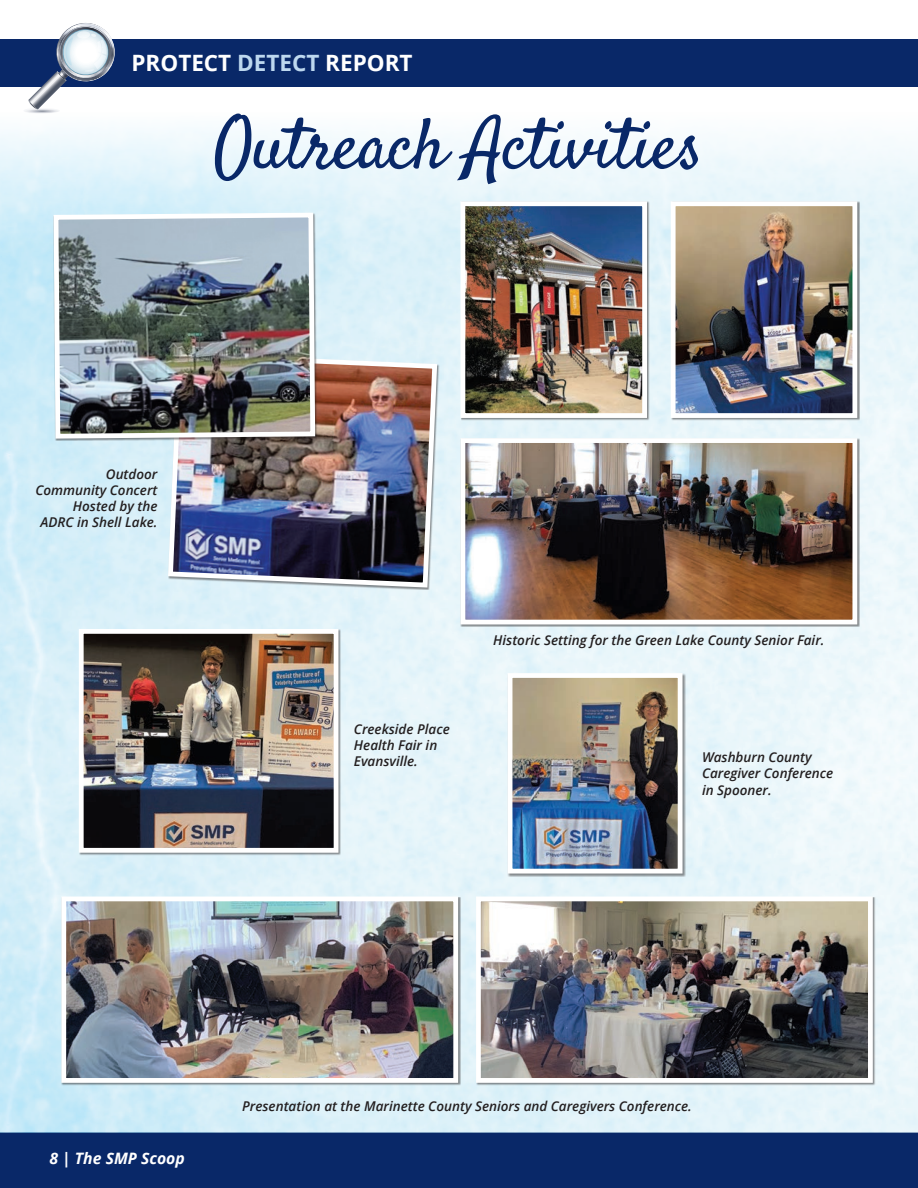
<style>
.page{position:relative;width:918px;height:1188px;background:#fff}
.page>*{position:absolute;margin:0;border:0;box-sizing:border-box;transform-origin:0 0}
.t1{font:72px "Satisfy";letter-spacing:-.02em;color:#092868}
.t2{font:700 22.5px "Open Sans";color:#fff}
.t3{font:italic 700 15.75px "Open Sans";color:#fff}
.t4{font:italic 600 13.5px/16.2px "Open Sans";color:#231f20}
.s1{color:#bdd8ef}
</style>
<div class="page">
<div style="left:0;top:39px;width:918px;height:47px;background:#092868"></div>
<div style="left:0;top:1132px;width:918px;height:56px;background:#092868"></div>
<img style="left:0;top:86px;width:918px;height:1047px">
<svg style="left:23px;top:23px;width:95px;height:91px"></svg>
<div style="left:461px;top:201px;width:189px;height:220px;background:#231f20;opacity:.5"></div>
<img style="left:467px;top:207px;width:174px;height:205px">
<div style="left:461px;top:201px;width:186px;height:217px;border:5px solid #fff"></div>
<div style="left:461px;top:438px;width:399px;height:189px;background:#231f20;opacity:.5"></div>
<img style="left:467px;top:444px;width:384px;height:174px">
<div style="left:461px;top:438px;width:396px;height:186px;border:5px solid #fff"></div>
<div style="left:671px;top:201px;width:189px;height:220px;background:#231f20;opacity:.5"></div>
<img style="left:677px;top:207px;width:174px;height:205px">
<div style="left:671px;top:201px;width:186px;height:217px;border:5px solid #fff"></div>
<div style="left:61px;top:897px;width:400px;height:189px;background:#231f20;opacity:.5"></div>
<img style="left:67px;top:903px;width:385px;height:174px">
<div style="left:61px;top:897px;width:397px;height:186px;border:5px solid #fff"></div>
<div style="left:476px;top:897px;width:400px;height:189px;background:#231f20;opacity:.5"></div>
<img style="left:482px;top:903px;width:385px;height:174px">
<div style="left:476px;top:897px;width:397px;height:186px;border:5px solid #fff"></div>
<div style="left:508px;top:673px;width:178px;height:204px;background:#231f20;opacity:.5"></div>
<img style="left:514px;top:679px;width:163px;height:189px">
<div style="left:508px;top:673px;width:175px;height:201px;border:5px solid #fff"></div>
<img style="left:166px;top:350px;width:274px;height:240px">
<img style="left:51px;top:210px;width:267px;height:231px">
<div style="left:79px;top:629px;width:262px;height:226px;background:#231f20;opacity:.5"></div>
<img style="left:85px;top:635px;width:247px;height:212px">
<div style="left:79px;top:629px;width:259px;height:224px;border:5px solid #fff"></div>
<h2 class="t2" style="left:131px;top:47px;width:283px">PROTECT <span class="s1">DETECT</span> REPORT</h2>
<h1 class="t1" style="left:214px;top:100px;width:491px">Outreach Activities</h1>
<p class="t4" style="left:35px;top:465px;width:124px;text-align:right">Outdoor<br>Community Concert<br>Hosted by the<br>ADRC in Shell Lake.</p>
<p class="t4" style="left:354px;top:721px;width:97px">Creekside Place<br>Health Fair in<br>Evansville.</p>
<p class="t4" style="left:493px;top:632px;width:333px">Historic Setting for the Green Lake County Senior Fair.</p>
<p class="t4" style="left:702px;top:749px;width:133px">Washburn County<br>Caregiver Conference in Spooner.</p>
<p class="t3" style="left:49px;top:1147px;width:137px">8 | The SMP Scoop</p>
<p class="t4" style="left:242px;top:1098px;width:451px">Presentation at the Marinette County Seniors and Caregivers Conference.</p>
</div>
